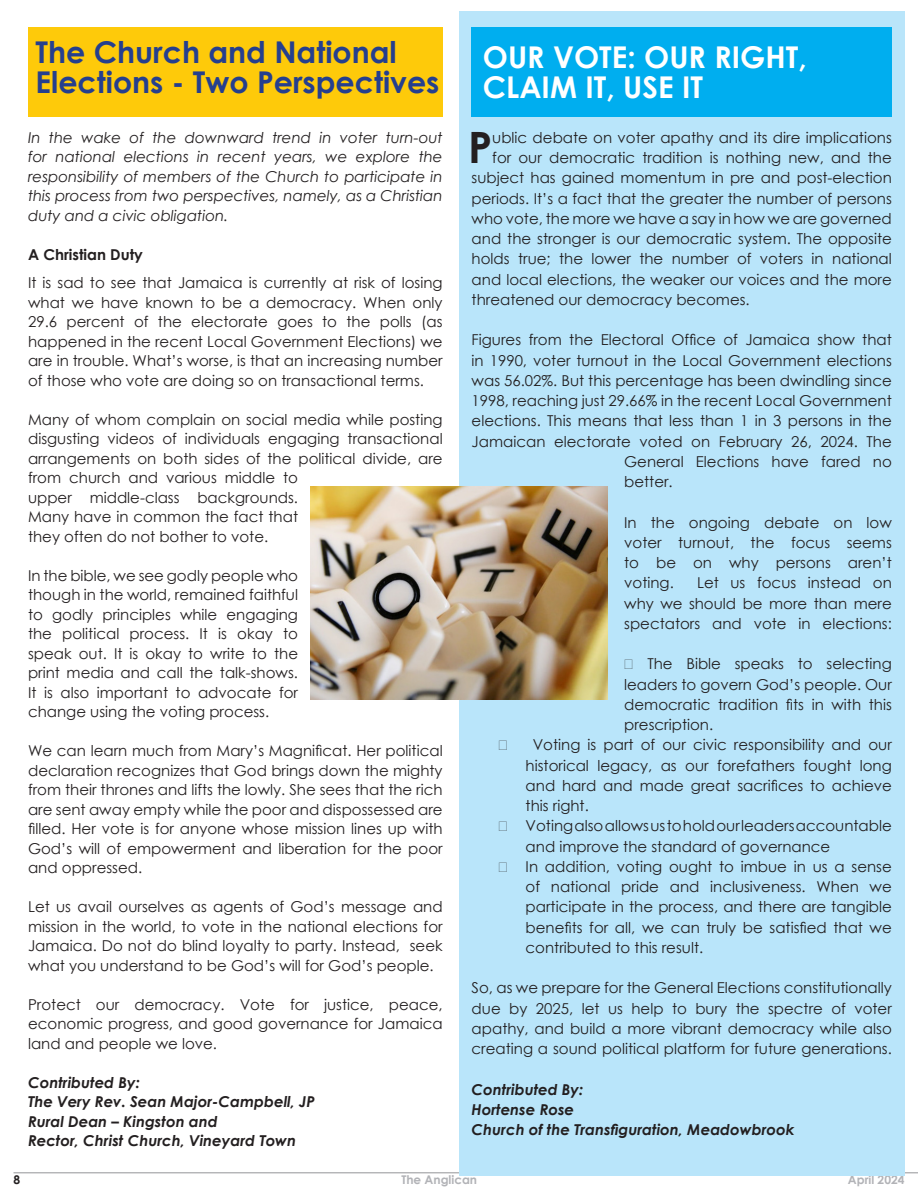
<style>
.page{position:relative;width:918px;height:1188px;background:#fff}
.page>*{position:absolute;margin:0;border:0;box-sizing:border-box;transform-origin:0 0}
.t1{font:700 43.2px "Century Gothic";color:#231f20}
.t2{font:700 30px/30px "Century Gothic";color:#253f8e}
.t3{font:700 30px/30px "Century Gothic";color:#fff}
.paragraph{font:15px/19.5px "Century Gothic";color:#231f20;text-align:justify}
.paragraph-2{font:italic 15px/19.5px "Century Gothic";color:#231f20;text-align:justify}
.paragraph-3{font:italic 700 15px/19.5px "Century Gothic";color:#231f20}
.paragraph-4{font:700 15px "Century Gothic";color:#231f20}
.t4{font:700 12px "Century Gothic";color:#b2b3b7}
.t5{font:700 12px "Century Gothic";color:#231f20}
</style>
<div class="page">
<hr style="left:14px;top:1172px;width:904px;height:1px;background:#939598">
<div style="left:459px;top:11px;width:445px;height:1164px;background:#b9e5fa"></div>
<div style="left:28px;top:27px;width:415px;height:90px;background:#feca0a"></div>
<div style="left:472px;top:27px;width:420px;height:90px;background:#00aeef"></div>
<img style="left:310px;top:486px;width:298px;height:213px">
<p class="t2" style="left:36px;top:36px;width:405px">The Church and National<br>Elections - Two Perspectives</p>
<p class="paragraph-2" style="left:28px;top:127px;width:416px">In the wake of the downward trend in voter turn-out for national elections in recent years, we explore the responsibility of members of the Church to participate in this process from two perspectives, namely, as a Christian duty and a civic obligation.</p>
<p class="paragraph-4" style="left:28px;top:243px;width:116px">A Christian Duty</p>
<p class="paragraph" style="left:28px;top:273px;width:416px">It is sad to see that Jamaica is currently at risk of losing what we have known to be a democracy. When only 29.6 percent of the electorate goes to the polls (as happened in the recent Local Government Elections) we are in trouble. What’s worse, is that an increasing number of those who vote are doing so on transactional terms.</p>
<p class="paragraph" style="left:28px;top:409px;width:416px;text-align:left">Many of whom complain on social media while posting disgusting videos of individuals engaging transactional arrangements on both sides of the political divide, are from church and various middle to<br>upper middle-class backgrounds.<br>Many have in common the fact that<br>they often do not bother to vote.</p>
<p class="paragraph" style="left:28px;top:565px;width:272px">In the bible, we see godly people who though in the world, remained faithful to godly principles while engaging the political process. It is okay to speak out. It is okay to write to the print media and call the talk-shows.<br>It is also important to advocate for change using the voting process.</p>
<p class="paragraph" style="left:28px;top:741px;width:416px">We can learn much from Mary’s Magnificat. Her political declaration recognizes that God brings down the mighty from their thrones and lifts the lowly. She sees that the rich are sent away empty while the poor and dispossessed are filled. Her vote is for anyone whose mission lines up with God’s will of empowerment and liberation for the poor and oppressed.</p>
<p class="paragraph" style="left:28px;top:897px;width:416px">Let us avail ourselves as agents of God’s message and mission in the world, to vote in the national elections for Jamaica. Do not do blind loyalty to party. Instead, seek what you understand to be God’s will for God’s people.</p>
<p class="paragraph" style="left:28px;top:994px;width:416px">Protect our democracy. Vote for justice, peace, economic progress, and good governance for Jamaica land and people we love.</p>
<p class="paragraph-3" style="left:28px;top:1072px;width:288px">Contributed By:<br>The Very Rev. Sean Major-Campbell, JP</p>
<p class="paragraph-3" style="left:28px;top:1111px;width:270px">Rural Dean – Kingston and<br>Rector, Christ Church, Vineyard Town</p>
<p class="t3" style="left:483px;top:41px;width:326px">OUR VOTE: OUR RIGHT,<br>CLAIM IT, USE IT</p>
<p class="t1" style="left:468px;top:115px;width:26px">P</p>
<p class="paragraph" style="left:492px;top:127px;width:401px">ublic debate on voter apathy and its dire implications</p>
<p class="paragraph" style="left:492px;top:148px;width:401px">for our democratic tradition is nothing new, and the</p>
<p class="paragraph" style="left:472px;top:168px;width:422px">subject has gained momentum in pre and post-election</p>
<p class="paragraph" style="left:472px;top:188px;width:422px">periods. It’s a fact that the greater the number of persons</p>
<p class="paragraph" style="left:472px;top:208px;width:422px">who vote, the more we have a say in how we are governed</p>
<p class="paragraph" style="left:472px;top:229px;width:422px">and the stronger is our democratic system. The opposite</p>
<p class="paragraph" style="left:472px;top:249px;width:422px">holds true; the lower the number of voters in national</p>
<p class="paragraph" style="left:472px;top:269px;width:422px">and local elections, the weaker our voices and the more</p>
<p class="paragraph" style="left:472px;top:289px;width:280px">threatened our democracy becomes.</p>
<p class="paragraph" style="left:472px;top:330px;width:422px">Figures from the Electoral Office of Jamaica show that</p>
<p class="paragraph" style="left:472px;top:350px;width:422px">in 1990, voter turnout in the Local Government elections</p>
<p class="paragraph" style="left:472px;top:370px;width:422px">was 56.02%. But this percentage has been dwindling since</p>
<p class="paragraph" style="left:472px;top:391px;width:422px">1998, reaching just 29.66% in the recent Local Government</p>
<p class="paragraph" style="left:472px;top:411px;width:422px">elections. This means that less than 1 in 3 persons in the</p>
<p class="paragraph" style="left:472px;top:431px;width:422px">Jamaican electorate voted on February 26, 2024. The</p>
<p class="paragraph" style="left:624px;top:451px;width:269px">General Elections have fared no</p>
<p class="paragraph" style="left:624px;top:472px;width:50px">better.</p>
<p class="paragraph" style="left:624px;top:512px;width:269px;line-height:20.2px">In the ongoing debate on low voter turnout, the focus seems to be on why persons aren’t voting.</p>
<p class="paragraph" style="left:624px;top:573px;width:269px;line-height:20.2px;text-indent:73px">Let us focus instead on why we should be more than mere spectators and vote in elections:</p>
<p class="paragraph" style="left:624px;top:654px;width:269px;line-height:20.2px">▪ The Bible speaks to selecting leaders to govern God’s people. Our democratic tradition fits in with this prescription.</p>
<p class="paragraph" style="left:526px;top:735px;width:368px;line-height:20.2px;text-indent:-27px">▪ Voting is part of our civic responsibility and our historical legacy, as our forefathers fought long and hard and made great sacrifices to achieve this right.</p>
<p class="paragraph" style="left:526px;top:816px;width:368px;line-height:20.2px;text-indent:-27px">▪ Voting also allows us to hold our leaders accountable and improve the standard of governance</p>
<p class="paragraph" style="left:526px;top:856px;width:368px;line-height:20.2px;text-indent:-27px">▪ In addition, voting ought to imbue in us a sense of national pride and inclusiveness. When we participate in the process, and there are tangible benefits for all, we can truly be satisfied that we contributed to this result.</p>
<p class="paragraph" style="left:472px;top:978px;width:422px;line-height:20.2px">So, as we prepare for the General Elections constitutionally due by 2025, let us help to bury the spectre of voter apathy, and build a more vibrant democracy while also creating a sound political platform for future generations.</p>
<p class="paragraph-3" style="left:472px;top:1078px;width:113px;line-height:20.2px">Contributed By:<br>Hortense Rose</p>
<p class="paragraph-3" style="left:472px;top:1119px;width:324px">Church of the Transfiguration, Meadowbrook</p>
<p class="t5" style="left:14px;top:1171px;width:8px">8</p>
<p class="t4" style="left:401px;top:1171px;width:77px">The Anglican</p>
<p class="t4" style="left:848px;top:1171px;width:58px">April 2024</p>
</div>
